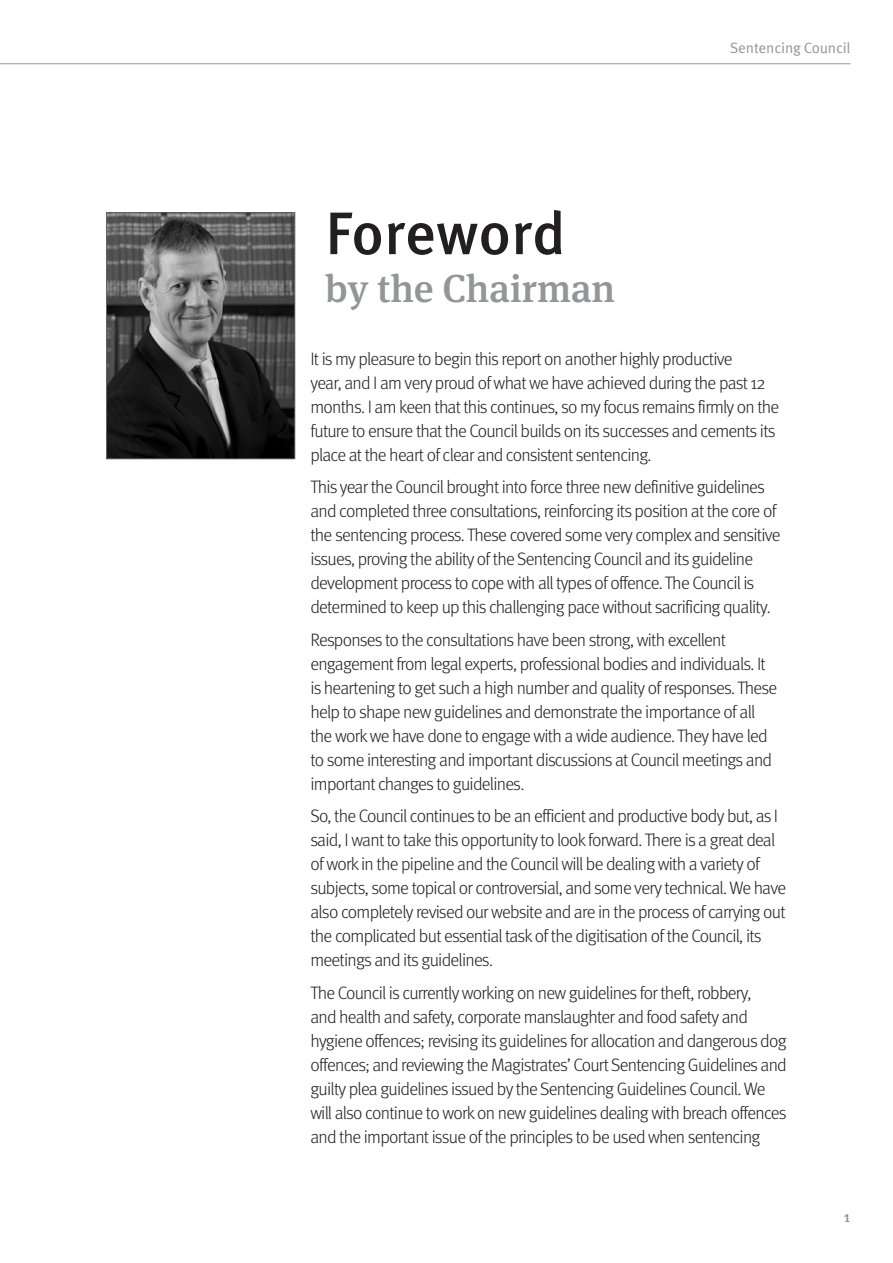
<style>
.page{position:relative;width:893px;height:1263px;background:#fff}
.page>*{position:absolute;margin:0;border:0;box-sizing:border-box;transform-origin:0 0}
.H0{font:500 60px "Meta OT";letter-spacing:-.005em;color:#231f20}
.H2_Pt2__Pt3{font:500 39px "Meta Serif OT";color:#939598}
.t1{font:300 18px/24px "Meta OT";letter-spacing:-.04em;color:#231f20}
.t2{font:15px "Meta OT Norm";letter-spacing:-.01em;color:#939598}
</style>
<div class="page">
<hr style="left:0;top:63px;width:850px;height:1px;background:#939598">
<img style="left:108px;top:215px;width:185px;height:242px">
<div style="left:106px;top:213px;width:189px;height:246px;border:1px solid #636366"></div>
<p class="H0" style="left:325px;top:199px;width:242px">Foreword</p>
<p class="H2_Pt2__Pt3" style="left:325px;top:265px;width:291px">by the Chairman</p>
<p class="t2" style="left:730px;top:39px;width:122px">Sentencing Council</p>
<p class="t1" style="left:310px;top:347px;width:470px">It is my pleasure to begin this report on another highly productive<br>year, and I am very proud of what we have achieved during the past 12 months. I am keen that this continues, so my focus remains firmly on the future to ensure that the Council builds on its successes and cements its place at the heart of clear and consistent sentencing.</p>
<p class="t1" style="left:310px;top:475px;width:472px">This year the Council brought into force three new definitive guidelines and completed three consultations, reinforcing its position at the core of the sentencing process. These covered some very complex and sensitive issues, proving the ability of the Sentencing Council and its guideline development process to cope with all types of offence. The Council is determined to keep up this challenging pace without sacrificing quality.</p>
<p class="t1" style="left:310px;top:628px;width:468px">Responses to the consultations have been strong, with excellent engagement from legal experts, professional bodies and individuals. It is heartening to get such a high number and quality of responses. These help to shape new guidelines and demonstrate the importance of all the work we have done to engage with a wide audience. They have led to some interesting and important discussions at Council meetings and important changes to guidelines.</p>
<p class="t1" style="left:310px;top:804px;width:477px">So, the Council continues to be an efficient and productive body but, as I said, I want to take this opportunity to look forward. There is a great deal of work in the pipeline and the Council will be dealing with a variety of subjects, some topical or controversial, and some very technical. We have also completely revised our website and are in the process of carrying out the complicated but essential task of the digitisation of the Council, its meetings and its guidelines.</p>
<p class="t1" style="left:310px;top:981px;width:478px">The Council is currently working on new guidelines for theft, robbery,<br>and health and safety, corporate manslaughter and food safety and hygiene offences; revising its guidelines for allocation and dangerous dog offences; and reviewing the Magistrates’ Court Sentencing Guidelines and guilty plea guidelines issued by the Sentencing Guidelines Council. We will also continue to work on new guidelines dealing with breach offences and the important issue of the principles to be used when sentencing</p>
<p class="t2" style="left:844px;top:1208px;width:8px">1</p>
</div>
